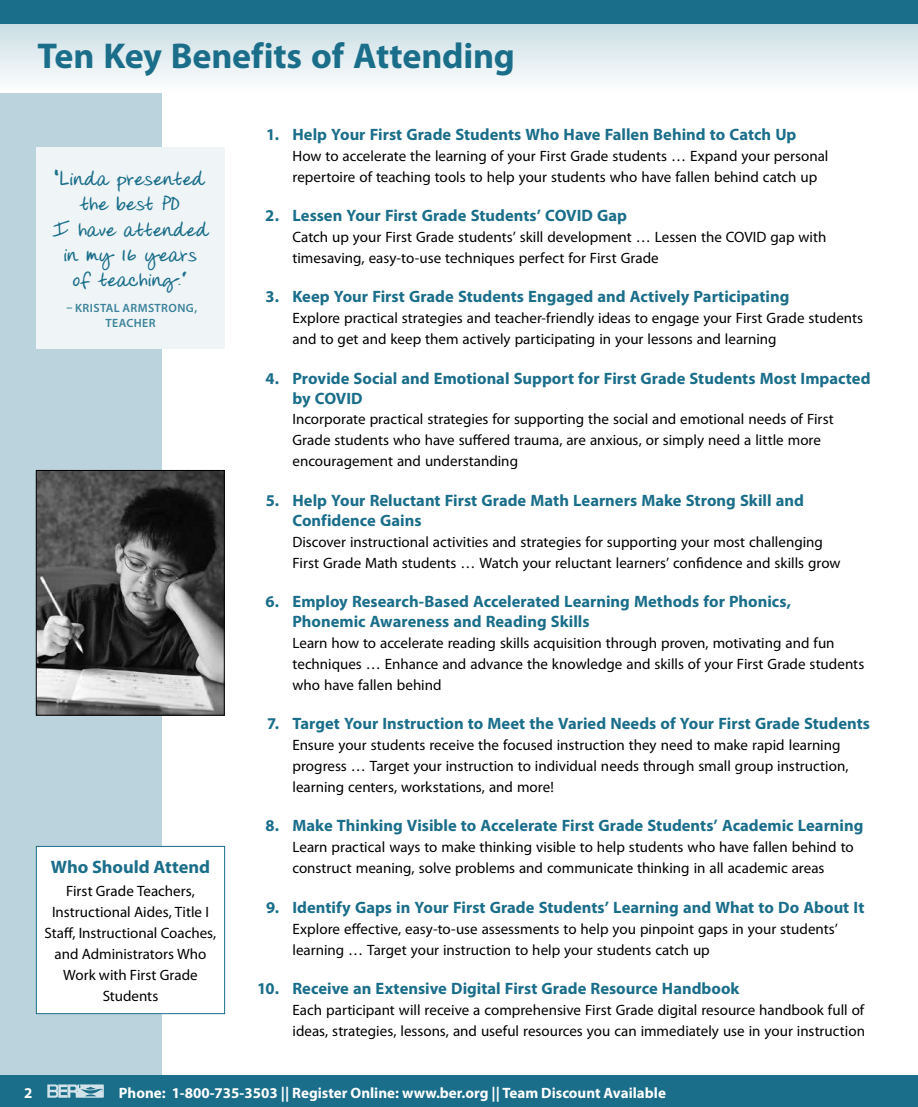
<style>
.page{position:relative;width:918px;height:1107px;background:#fff}
.page>*{position:absolute;margin:0;border:0;box-sizing:border-box;transform-origin:0 0}
.t1{font:700 36px "Myriad Pro";letter-spacing:-.005em;color:#1b6e8a}
.t2{font:700 21px/25.2px "Donnys Hand";letter-spacing:.005em;color:#1b6e8a;text-align:center}
.t3{font:700 18px "Myriad Pro";letter-spacing:-.005em;color:#1b6e8a}
.t4{font:700 16.5px/19.8px "Myriad Pro";color:#1b6e8a}
.t5{font:15px/21px "Myriad Pro";color:#000}
.t6{font:700 15px "Myriad Pro";color:#fff}
.t7{font:600 12px/14.4px "Myriad Pro";letter-spacing:.03em;color:#3b829a;text-align:center}
</style>
<div class="page">
<div style="left:0;top:0;width:162px;height:1107px;background:#bbd3dc"></div>
<div style="left:0;top:1076px;width:918px;height:31px;background:#1b6e8a"></div>
<svg style="left:47px;top:1084px;width:57px;height:14px"></svg>
<svg style="left:0;top:24px;width:918px;height:68px"></svg>
<div style="left:0;top:0;width:918px;height:24px;background:#1b6e8a"></div>
<div style="left:36px;top:846px;width:189px;height:168px;background:#fff"></div>
<div style="left:36px;top:846px;width:189px;height:168px;border:1px solid #1b6e8a"></div>
<div style="left:36px;top:147px;width:189px;height:201px;background:#eff5f7"></div>
<img style="left:38px;top:472px;width:185px;height:241px">
<div style="left:36px;top:470px;width:189px;height:245px;border:1px solid #000"></div>
<h1 class="t1" style="left:38px;top:32px;width:479px">Ten Key Benefits of Attending</h1>
<h2 class="t2" style="left:52px;top:168px;width:159px">“Linda presented the best PD<br>I have attended in my 16 years<br>of teaching.”</h2>
<p class="t7" style="left:66px;top:301px;width:132px">– KRISTAL ARMSTRONG,<br>TEACHER</p>
<p class="t3" style="left:51px;top:855px;width:161px">Who Should Attend</p>
<p class="t5" style="left:45px;top:880px;width:173px;text-align:center">First Grade Teachers,<br>Instructional Aides, Title I<br>Staff, Instructional Coaches, and Administrators Who<br>Work with First Grade<br>Students</p>
<p class="t4" style="left:266px;top:124px;width:532px">1. Help Your First Grade Students Who Have Fallen Behind to Catch Up</p>
<p class="t5" style="left:292px;top:145px;width:538px">How to accelerate the learning of your First Grade students … Expand your personal repertoire of teaching tools to help your students who have fallen behind catch up</p>
<p class="t4" style="left:265px;top:205px;width:363px">2. Lessen Your First Grade Students’ COVID Gap</p>
<p class="t5" style="left:292px;top:226px;width:535px">Catch up your First Grade students’ skill development … Lessen the COVID gap with timesaving, easy-to-use techniques perfect for First Grade</p>
<p class="t4" style="left:266px;top:286px;width:525px">3. Keep Your First Grade Students Engaged and Actively Participating</p>
<p class="t5" style="left:292px;top:308px;width:572px">Explore practical strategies and teacher-friendly ideas to engage your First Grade students and to get and keep them actively participating in your lessons and learning</p>
<p class="t4" style="left:292px;top:368px;width:580px;text-indent:-27px">4. Provide Social and Emotional Support for First Grade Students Most Impacted by COVID</p>
<p class="t5" style="left:292px;top:409px;width:543px">Incorporate practical strategies for supporting the social and emotional needs of First<br>Grade students who have suffered trauma, are anxious, or simply need a little more encouragement and understanding</p>
<p class="t4" style="left:293px;top:490px;width:513px;text-indent:-27px">5. Help Your Reluctant First Grade Math Learners Make Strong Skill and<br>Confidence Gains</p>
<p class="t5" style="left:292px;top:531px;width:550px">Discover instructional activities and strategies for supporting your most challenging<br>First Grade Math students … Watch your reluctant learners’ confidence and skills grow</p>
<p class="t4" style="left:292px;top:591px;width:500px;text-indent:-27px">6. Employ Research-Based Accelerated Learning Methods for Phonics,<br>Phonemic Awareness and Reading Skills</p>
<p class="t5" style="left:292px;top:632px;width:573px">Learn how to accelerate reading skills acquisition through proven, motivating and fun techniques … Enhance and advance the knowledge and skills of your First Grade students who have fallen behind</p>
<p class="t4" style="left:267px;top:713px;width:604px">7. Target Your Instruction to Meet the Varied Needs of Your First Grade Students</p>
<p class="t5" style="left:292px;top:734px;width:557px">Ensure your students receive the focused instruction they need to make rapid learning progress … Target your instruction to individual needs through small group instruction, learning centers, workstations, and more!</p>
<p class="t4" style="left:265px;top:815px;width:599px">8. Make Thinking Visible to Accelerate First Grade Students’ Academic Learning</p>
<p class="t5" style="left:292px;top:837px;width:563px">Learn practical ways to make thinking visible to help students who have fallen behind to construct meaning, solve problems and communicate thinking in all academic areas</p>
<p class="t4" style="left:266px;top:897px;width:600px">9. Identify Gaps in Your First Grade Students’ Learning and What to Do About It</p>
<p class="t5" style="left:292px;top:918px;width:547px">Explore effective, easy-to-use assessments to help you pinpoint gaps in your students’ learning … Target your instruction to help your students catch up</p>
<p class="t4" style="left:257px;top:978px;width:484px">10. Receive an Extensive Digital First Grade Resource Handbook</p>
<p class="t5" style="left:292px;top:999px;width:574px">Each participant will receive a comprehensive First Grade digital resource handbook full of ideas, strategies, lessons, and useful resources you can immediately use in your instruction</p>
<p class="t6" style="left:24px;top:1083px;width:10px">2</p>
<p class="t6" style="left:119px;top:1083px;width:549px">Phone: 1-800-735-3503 || Register Online: www.ber.org || Team Discount Available</p>
</div>
